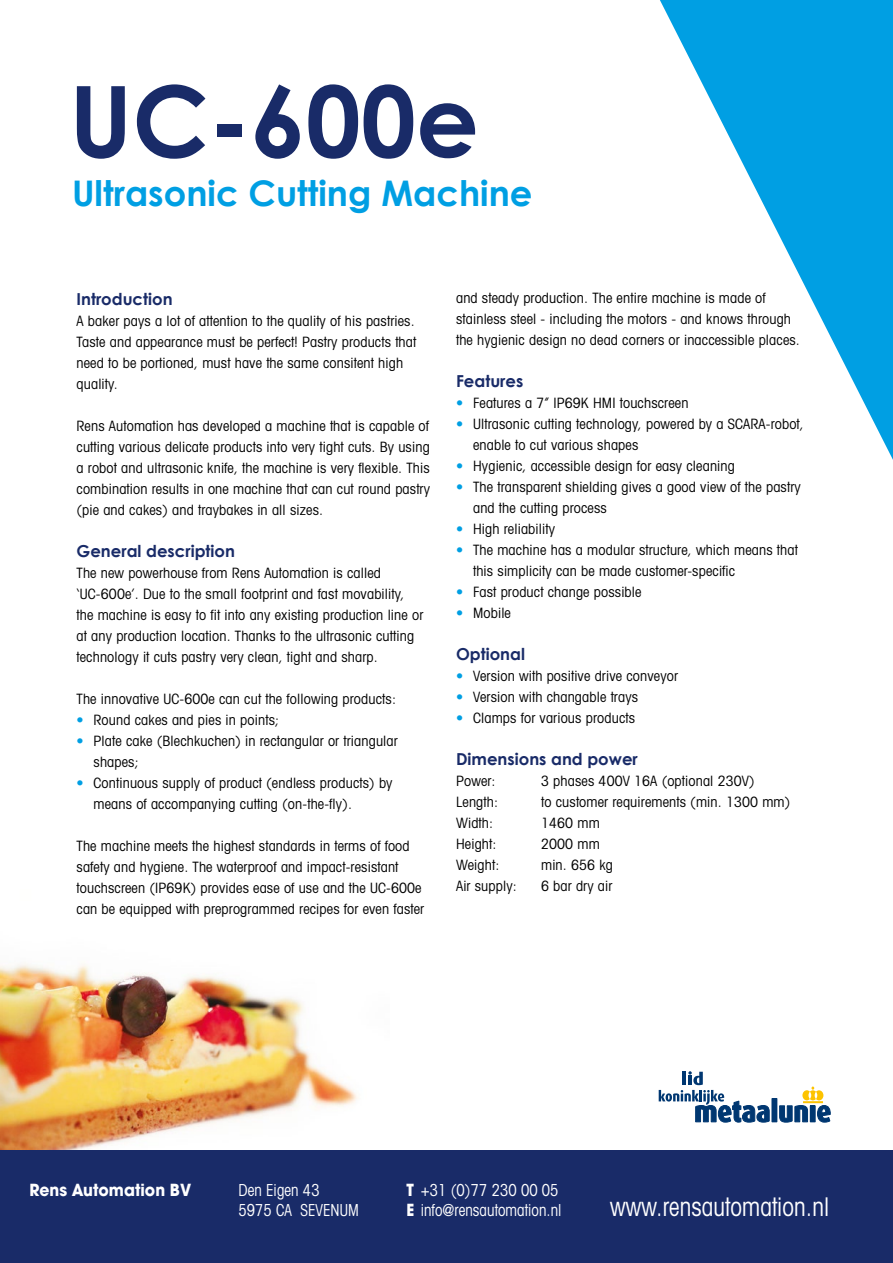
<style>
.page{position:relative;width:893px;height:1263px;background:#fff}
.page>*{position:absolute;margin:0;border:0;box-sizing:border-box;transform-origin:0 0}
.t1{font:700 98.55px "Century Gothic";color:#192b68}
.t2{font:700 35.25px "Century Gothic";color:#009fe3}
.t3{font:condensed 25.8px "Avant Garde";letter-spacing:.005em;color:#fff;scale:.9 1}
.t4{font:700 16.5px "Century Gothic";color:#192b68}
.t5{font:condensed 16.5px "Avant Garde";letter-spacing:.005em;color:#fff;scale:.9 1}
.t6{font:700 16.5px "Avant Garde";color:#fff;scale:.94 1}
.t7{font:condensed 14.25px/21px "Avant Garde";letter-spacing:.01em;color:#000101}
.s1{color:#009fe3}
.s2{font-weight:700;font-stretch:normal}
</style>
<div class="page">
<img style="left:0;top:1000px;width:358px;height:150px">
<div style="left:0;top:1150px;width:893px;height:113px;background:#192b68"></div>
<div style="left:772px;top:1098px;width:5px;height:24px;background:#003771"></div>
<svg style="left:779px;top:1086px;width:51px;height:36px"></svg>
<svg style="left:659px;top:1071px;width:111px;height:51px"></svg>
<img style="left:0;top:963px;width:296px;height:79px">
<svg style="left:660px;top:0;width:233px;height:460px"></svg>
<h1 class="t1" style="left:69px;top:59px;width:411px">UC-600e</h1>
<h2 class="t2" style="left:72px;top:171px;width:462px">Ultrasonic Cutting Machine</h2>
<p class="t4" style="left:77px;top:288px;width:98px">Introduction</p>
<p class="t7" style="left:77px;top:310px;width:341px">A baker pays a lot of attention to the quality of his pastries.<br>Taste and appearance must be perfect! Pastry products that need to be portioned, must have the same consitent high quality.</p>
<p class="t7" style="left:77px;top:415px;width:355px;text-align:justify">Rens Automation has developed a machine that is capable of cutting various delicate products into very tight cuts. By using a robot and ultrasonic knife, the machine is very flexible. This combination results in one machine that can cut round pastry (pie and cakes) and traybakes in all sizes.</p>
<p class="t4" style="left:77px;top:540px;width:160px">General description</p>
<p class="t7" style="left:77px;top:562px;width:348px">The new powerhouse from Rens Automation is called ‘UC-600e’. Due to the small footprint and fast movability, the machine is easy to fit into any existing production line or at any production location. Thanks to the ultrasonic cutting technology it cuts pastry very clean, tight and sharp.</p>
<p class="t7" style="left:77px;top:688px;width:321px">The innovative UC-600e can cut the following products:</p>
<p class="t7" style="left:77px;top:709px;width:204px"><span class="s1">•</span> Round cakes and pies in points;</p>
<p class="t7" style="left:94px;top:730px;width:306px;text-indent:-17px"><span class="s1">•</span> Plate cake (Blechkuchen) in rectangular or triangular shapes;</p>
<p class="t7" style="left:94px;top:772px;width:301px;text-indent:-17px"><span class="s1">•</span> Continuous supply of product (endless products) by means of accompanying cutting (on-the-fly).</p>
<p class="t7" style="left:77px;top:835px;width:349px">The machine meets the highest standards in terms of food safety and hygiene. The waterproof and impact-resistant touchscreen (IP69K) provides ease of use and the UC-600e can be equipped with preprogrammed recipes for even faster</p>
<p class="t7" style="left:456px;top:287px;width:345px">and steady production. The entire machine is made of stainless steel - including the motors - and knows through the hygienic design no dead corners or inaccessible places.</p>
<p class="t4" style="left:456px;top:371px;width:69px">Features</p>
<p class="t7" style="left:456px;top:392px;width:234px"><span class="s1">•</span> Features a 7” IP69K HMI touchscreen</p>
<p class="t7" style="left:473px;top:413px;width:332px;text-indent:-17px"><span class="s1">•</span> Ultrasonic cutting technology, powered by a SCARA-robot, enable to cut various shapes</p>
<p class="t7" style="left:456px;top:455px;width:280px"><span class="s1">•</span> Hygienic, accessible design for easy cleaning</p>
<p class="t7" style="left:473px;top:476px;width:329px;text-indent:-17px"><span class="s1">•</span> The transparent shielding gives a good view of the pastry and the cutting process</p>
<p class="t7" style="left:456px;top:518px;width:101px"><span class="s1">•</span> High reliability</p>
<p class="t7" style="left:473px;top:539px;width:326px;text-indent:-17px"><span class="s1">•</span> The machine has a modular structure, which means that this simplicity can be made customer-specific</p>
<p class="t7" style="left:456px;top:581px;width:187px"><span class="s1">•</span> Fast product change possible</p>
<p class="t7" style="left:456px;top:602px;width:56px"><span class="s1">•</span> Mobile</p>
<p class="t4" style="left:456px;top:644px;width:70px">Optional</p>
<p class="t7" style="left:456px;top:665px;width:223px"><span class="s1">•</span> Version with positive drive conveyor</p>
<p class="t7" style="left:456px;top:686px;width:184px"><span class="s1">•</span> Version with changable trays</p>
<p class="t7" style="left:456px;top:707px;width:181px"><span class="s1">•</span> Clamps for various products</p>
<p class="t4" style="left:456px;top:749px;width:183px">Dimensions and power</p>
<p class="t7" style="left:456px;top:770px;width:41px">Power:</p>
<p class="t7" style="left:541px;top:770px;width:215px">3 phases 400V 16A (optional 230V)</p>
<p class="t7" style="left:456px;top:791px;width:44px">Length:</p>
<p class="t7" style="left:541px;top:791px;width:251px">to customer requirements (min. 1300 mm)</p>
<p class="t7" style="left:456px;top:812px;width:39px">Width:</p>
<p class="t7" style="left:541px;top:812px;width:60px">1460 mm</p>
<p class="t7" style="left:456px;top:833px;width:42px">Height:</p>
<p class="t7" style="left:541px;top:833px;width:60px">2000 mm</p>
<p class="t7" style="left:456px;top:854px;width:45px">Weight:</p>
<p class="t7" style="left:541px;top:854px;width:73px">min. 656 kg</p>
<p class="t7" style="left:456px;top:875px;width:62px">Air supply:</p>
<p class="t7" style="left:541px;top:875px;width:73px">6 bar dry air</p>
<p class="t6" style="left:29px;top:1179px;width:174px">Rens Automation BV</p>
<p class="t5" style="left:238px;top:1179px;width:92px">Den Eigen 43</p>
<p class="t5" style="left:406px;top:1179px;width:171px"><span class="s2">T</span> +31 (0)77 230 00 05</p>
<p class="t5" style="left:238px;top:1200px;width:135px">5975 CA SEVENUM</p>
<p class="t5" style="left:406px;top:1200px;width:174px"><span class="s2">E</span> info@rensautomation.nl</p>
<h3 class="t3" style="left:610px;top:1191px;width:245px">www.rensautomation.nl</h3>
</div>
